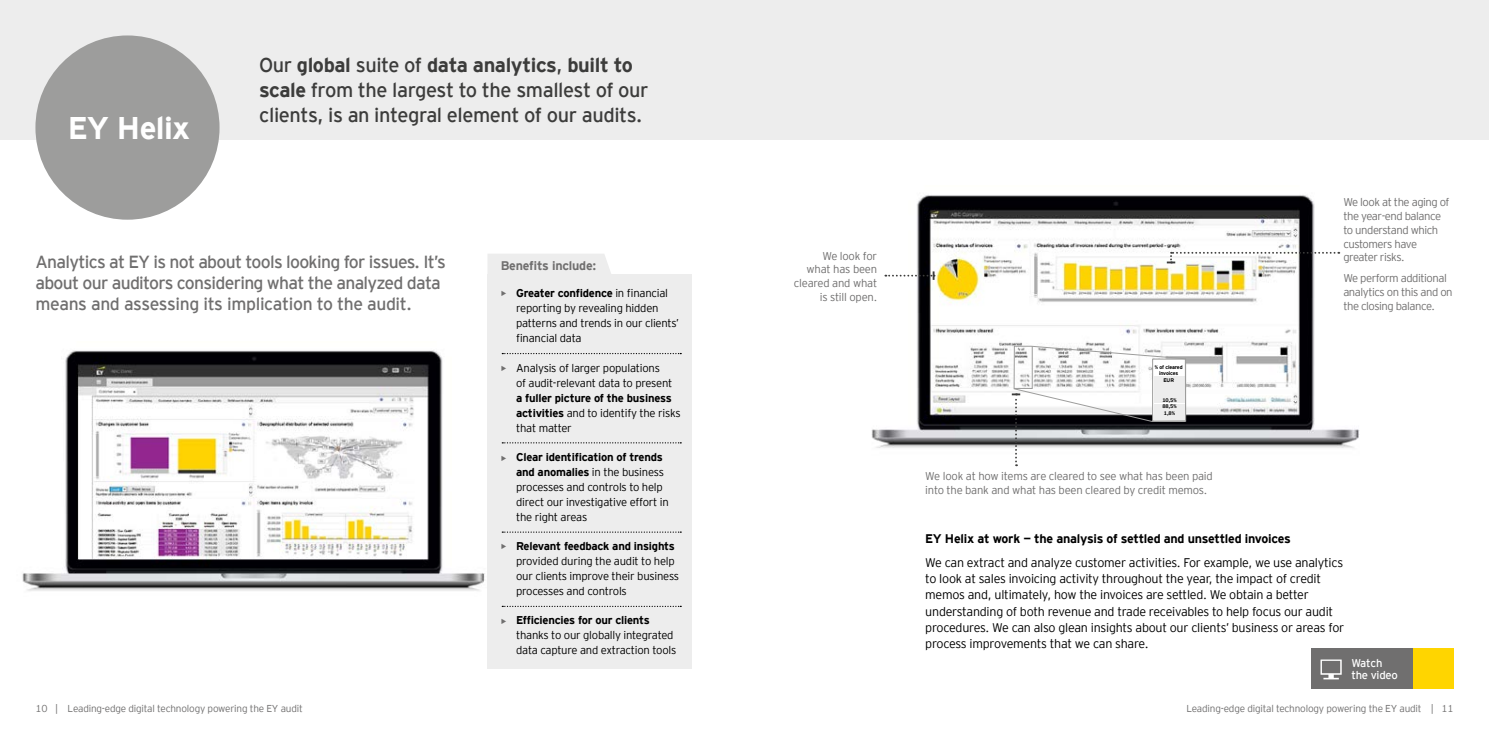
<style>
.page{position:relative;width:1489px;height:745px;background:#fff}
.page>*{position:absolute;margin:0;border:0;box-sizing:border-box;transform-origin:0 0}
.t1{font:700 31.25px "EY Interstate";letter-spacing:-.02em;color:#fff}
.t2{font:20px/25px "EY Interstate";letter-spacing:-.02em;color:#3c3c3b}
.t3{font:17.5px/21.2px "EY Interstate";letter-spacing:-.04em;color:#706f6f}
.t4{font:300 12.5px/16.2px "EY Interstate";letter-spacing:-.02em;color:#000}
.t5{font:700 12.5px "EY Interstate";letter-spacing:-.02em;color:#000}
.t6{font:700 12.5px "EY Interstate";letter-spacing:-.02em;color:#706f6f}
.t7{font:12.5px "EY Interstate";color:#706f6f}
.t8{font:300 11.25px/15px "EY Interstate";letter-spacing:-.02em;color:#000}
.t9{font:300 11.25px/13.8px "EY Interstate";letter-spacing:-.02em;color:#706f6f;text-align:right}
.t10{font:300 11.25px/13.8px "EY Interstate";letter-spacing:-.04em;color:#706f6f}
.t11{font:700 11.25px/15px "EY Interstate";letter-spacing:-.02em;color:#000}
.t12{font:11.25px/12.5px "EY Interstate";letter-spacing:-.02em;color:#fff}
.t13{font:300 10px "EY Interstate";letter-spacing:-.02em;color:#706f6f}
.t14{font:700 5.25px/6.1px "EY Interstate";letter-spacing:-.02em;color:#000;text-align:center}
.s1{font-weight:700}
.s2{font-weight:300}
</style>
<div class="page">
<img style="left:22px;top:350px;width:463px;height:241px">
<div style="left:0;top:0;width:1488px;height:140px;background:#ededed"></div>
<div style="left:487px;top:274px;width:204px;height:394px;background:#ededed"></div>
<svg style="left:502px;top:353px;width:179px;height:1px"></svg>
<svg style="left:502px;top:442px;width:179px;height:1px"></svg>
<svg style="left:502px;top:531px;width:179px;height:1px"></svg>
<svg style="left:502px;top:605px;width:179px;height:1px"></svg>
<img style="left:871px;top:195px;width:488px;height:253px">
<svg style="left:1166px;top:252px;width:173px;height:11px"></svg>
<svg style="left:885px;top:271px;width:49px;height:9px"></svg>
<svg style="left:1011px;top:345px;width:175px;height:121px"></svg>
<div style="left:488px;top:254px;width:123px;height:20px;background:#ededed"></div>
<div style="left:35px;top:35px;width:184px;height:184px;background:#9d9d9c;border-radius:50%"></div>
<div style="left:1310px;top:647px;width:103px;height:41px;background:#706f6f"></div>
<div style="left:1412px;top:647px;width:41px;height:41px;background:#ffd500"></div>
<svg style="left:1320px;top:659px;width:21px;height:20px"></svg>
<h1 class="t1" style="left:68px;top:106px;width:124px">EY Helix</h1>
<h2 class="t2" style="left:259px;top:51px;width:391px">Our <span class="s1">global</span> suite of <span class="s1">data analytics</span>, <span class="s1">built to scale</span> from the largest to the smallest of our clients, is an integral element of our audits.</h2>
<h3 class="t3" style="left:35px;top:249px;width:412px">Analytics at EY is not about tools looking for issues. It’s about our auditors considering what the analyzed data means and assessing its implication to the audit.</h3>
<p class="t6" style="left:501px;top:256px;width:97px">Benefits include:</p>
<p class="t7" style="left:500px;top:284px;width:7px">•</p>
<p class="t7" style="left:500px;top:359px;width:7px">•</p>
<p class="t7" style="left:500px;top:449px;width:7px">•</p>
<p class="t7" style="left:500px;top:537px;width:7px">•</p>
<p class="t7" style="left:500px;top:612px;width:7px">•</p>
<p class="t8" style="left:516px;top:285px;width:164px"><span class="s1">Greater confidence</span> in financial reporting by revealing hidden patterns and trends in our clients’ financial data</p>
<p class="t8" style="left:516px;top:359px;width:158px">Analysis of larger populations of audit-relevant data to present</p>
<p class="t11" style="left:516px;top:389px;width:166px">a fuller picture of the business activities <span class="s2">and to identify the risks that matter</span></p>
<p class="t8" style="left:516px;top:448px;width:154px"><span class="s1">Clear identification of trends and anomalies</span> in the business processes and controls to help direct our investigative effort in the right areas</p>
<p class="t11" style="left:516px;top:537px;width:160px">Relevant feedback and insights</p>
<p class="t8" style="left:516px;top:552px;width:165px">provided during the audit to help our clients improve their business processes and controls</p>
<p class="t11" style="left:516px;top:611px;width:135px">Efficiencies for our clients</p>
<p class="t8" style="left:516px;top:626px;width:162px">thanks to our globally integrated data capture and extraction tools</p>
<p class="t9" style="left:794px;top:248px;width:85px">We look for<br>what has been cleared and what is still open.</p>
<p class="t14" style="left:1154px;top:363px;width:29px;line-height:5.8px">% of cleared invoices</p>
<p class="t14" style="left:1163px;top:376px;width:12px">EUR</p>
<p class="t14" style="left:1162px;top:397px;width:16px;text-align:justify">10,5% 88,5% 1,8%</p>
<p class="t9" style="left:925px;top:468px;width:289px;text-align:left">We look at how items are cleared to see what has been paid into the bank and what has been cleared by credit memos.</p>
<p class="t10" style="left:1343px;top:195px;width:108px">We look at the aging of the year-end balance to understand which customers have greater risks.</p>
<p class="t10" style="left:1343px;top:270px;width:111px">We perform additional analytics on this and on the closing balance.</p>
<p class="t5" style="left:925px;top:529px;width:367px">EY Helix at work — the analysis of settled and unsettled invoices</p>
<p class="t4" style="left:925px;top:553px;width:420px">We can extract and analyze customer activities. For example, we use analytics to look at sales invoicing activity throughout the year, the impact of credit memos and, ultimately, how the invoices are settled. We obtain a better understanding of both revenue and trade receivables to help focus our audit procedures. We can also glean insights about our clients’ business or areas for process improvements that we can share.</p>
<p class="t12" style="left:1351px;top:655px;width:48px">Watch the video</p>
<p class="t13" style="left:35px;top:701px;width:269px">10 | Leading-edge digital technology powering the EY audit</p>
<p class="t13" style="left:1186px;top:701px;width:269px">Leading-edge digital technology powering the EY audit | 11</p>
</div>
